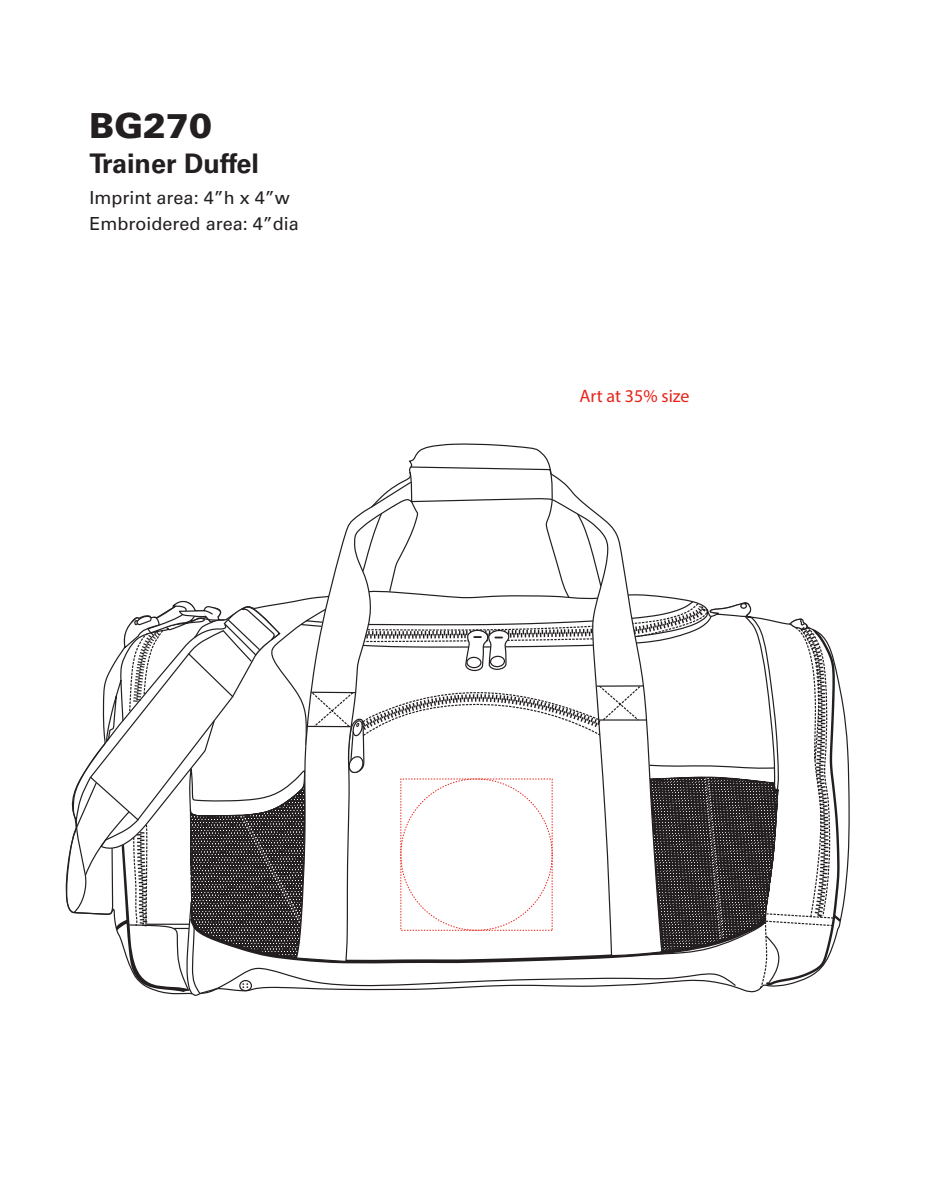
<style>
.page{position:relative;width:932px;height:1202px;background:#fff}
.page>*{position:absolute;margin:0;border:0;box-sizing:border-box;transform-origin:0 0}
.t1{font:900 34.5px "Univers LT Std";color:#231f20}
.t2{font:700 27px "Univers LT Std";color:#231f20}
.t3{font:18px/25.5px "Univers LT Std";color:#231f20}
.t4{font:18px "Myriad Pro";color:#e72419}
</style>
<div class="page">
<svg style="left:328px;top:443px;width:301px;height:151px"></svg>
<svg style="left:65px;top:594px;width:775px;height:401px"></svg>
<svg style="left:370px;top:466px;width:183px;height:42px"></svg>
<h1 class="t1" style="left:90px;top:104px;width:124px">BG270</h1>
<h2 class="t2" style="left:90px;top:147px;width:171px">Trainer Duffel</h2>
<p class="t3" style="left:90px;top:185px;width:211px">Imprint area: 4”h x 4”w<br>Embroidered area: 4”dia</p>
<p class="t4" style="left:579px;top:385px;width:111px">Art at 35% size</p>
</div>
